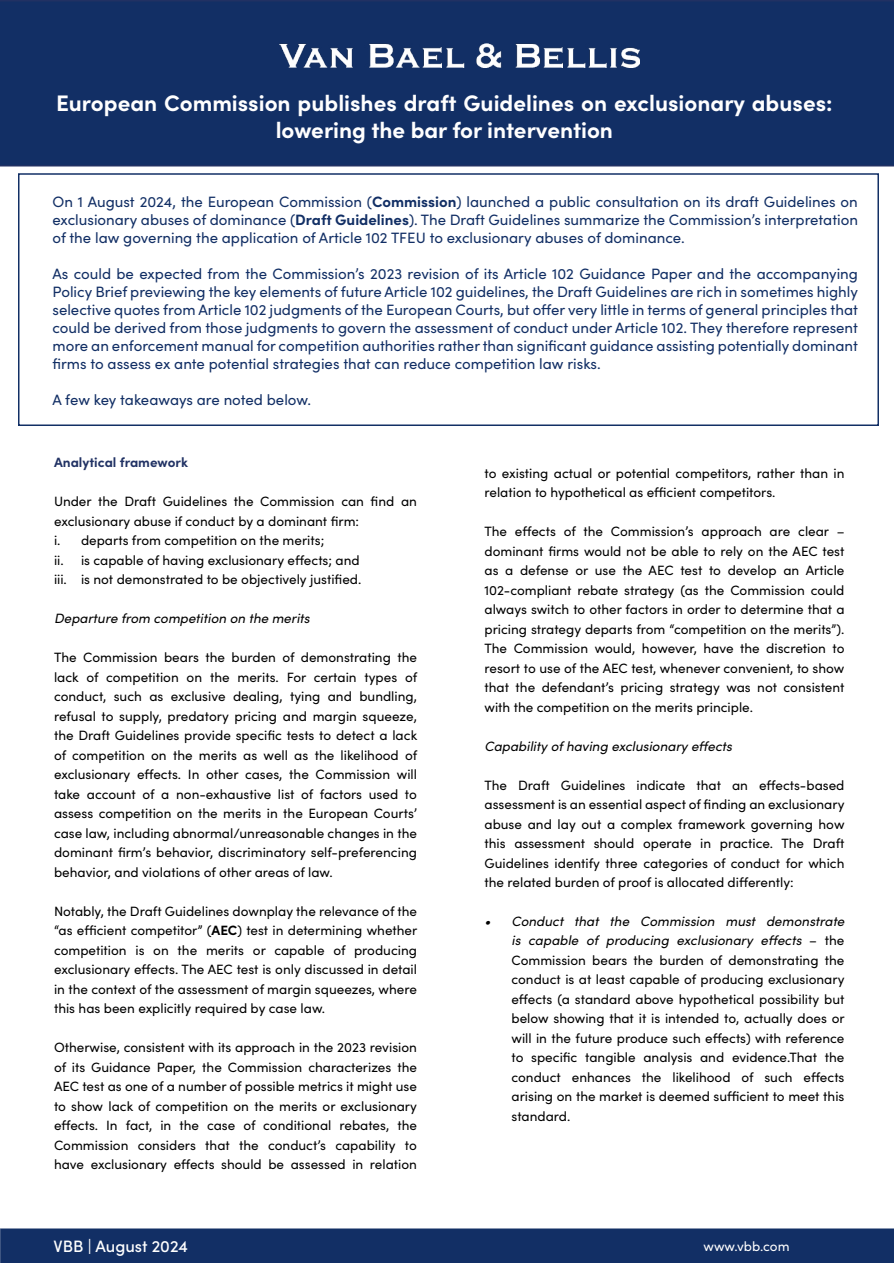
<style>
.page{position:relative;width:894px;height:1263px;background:#fff}
.page>*{position:absolute;margin:0;border:0;box-sizing:border-box;transform-origin:0 0}
.t1{font:700 22.5px/27px "Sofia Pro";color:#fff;text-align:center}
.t2{font:500 16.5px "Sofia Pro";color:#fff}
.t3{font:15px/18px "Sofia Pro";color:#122f65;text-align:justify}
.t4{font:13.5px/19.5px "Sofia Pro";color:#000;text-align:justify}
.t5{font:italic 13.5px "Sofia Pro";color:#000}
.t6{font:700 13.5px "Sofia Pro";color:#213264}
.t7{font:13.5px "Sofia Pro";color:#fff}
.s1{font-weight:700}
.s2{font-style:italic}
</style>
<div class="page">
<svg style="left:0;top:1228px;width:1px;height:35px"></svg>
<div style="left:1px;top:1228px;width:893px;height:35px;background:#122f65;border:2px solid #122f65"></div>
<div style="left:0;top:0;width:894px;height:166px;background:#122f65"></div>
<img style="left:279px;top:44px;width:361px;height:24px">
<div style="left:18px;top:173px;width:861px;height:253px;border:2px solid #122f65"></div>
<h1 class="t1" style="left:56px;top:88px;width:778px">European Commission publishes draft Guidelines on exclusionary abuses: lowering the bar for intervention</h1>
<p class="t3" style="left:52px;top:192px;width:807px">On 1 August 2024, the European Commission (<span class="s1">Commission</span>) launched a public consultation on its draft Guidelines on exclusionary abuses of dominance (<span class="s1">Draft Guidelines</span>). The Draft Guidelines summarize the Commission’s interpretation of the law governing the application of Article 102 TFEU to exclusionary abuses of dominance.</p>
<p class="t3" style="left:52px;top:264px;width:807px">As could be expected from the Commission’s 2023 revision of its Article 102 Guidance Paper and the accompanying Policy Brief previewing the key elements of future Article 102 guidelines, the Draft Guidelines are rich in sometimes highly selective quotes from Article 102 judgments of the European Courts, but offer very little in terms of general principles that could be derived from those judgments to govern the assessment of conduct under Article 102. They therefore represent more an enforcement manual for competition authorities rather than significant guidance assisting potentially dominant firms to assess ex ante potential strategies that can reduce competition law risks.</p>
<p class="t3" style="left:52px;top:390px;width:260px">A few key takeaways are noted below.</p>
<p class="t6" style="left:54px;top:452px;width:136px">Analytical framework</p>
<p class="t4" style="left:54px;top:491px;width:364px;text-align:left">Under the Draft Guidelines the Commission can find an exclusionary abuse if conduct by a dominant firm:<br>i. departs from competition on the merits;<br>ii. is capable of having exclusionary effects; and<br>iii. is not demonstrated to be objectively justified.</p>
<p class="t5" style="left:54px;top:609px;width:257px">Departure from competition on the merits</p>
<p class="t4" style="left:54px;top:647px;width:365px">The Commission bears the burden of demonstrating the lack of competition on the merits. For certain types of conduct, such as exclusive dealing, tying and bundling, refusal to supply, predatory pricing and margin squeeze, the Draft Guidelines provide specific tests to detect a lack of competition on the merits as well as the likelihood of exclusionary effects. In other cases, the Commission will take account of a non-exhaustive list of factors used to assess competition on the merits in the European Courts’ case law, including abnormal/unreasonable changes in the dominant firm’s behavior, discriminatory self-preferencing behavior, and violations of other areas of law.</p>
<p class="t4" style="left:54px;top:900px;width:365px">Notably, the Draft Guidelines downplay the relevance of the “as efficient competitor” (<span class="s1">AEC</span>) test in determining whether competition is on the merits or capable of producing exclusionary effects. The AEC test is only discussed in detail in the context of the assessment of margin squeezes, where this has been explicitly required by case law.</p>
<p class="t4" style="left:54px;top:1037px;width:365px">Otherwise, consistent with its approach in the 2023 revision of its Guidance Paper, the Commission characterizes the AEC test as one of a number of possible metrics it might use to show lack of competition on the merits or exclusionary effects. In fact, in the case of conditional rebates, the Commission considers that the conduct’s capability to have exclusionary effects should be assessed in relation</p>
<p class="t2" style="left:54px;top:1234px;width:136px">VBB | August 2024</p>
<p class="t4" style="left:485px;top:462px;width:362px">to existing actual or potential competitors, rather than in relation to hypothetical as efficient competitors.</p>
<p class="t4" style="left:485px;top:521px;width:362px">The effects of the Commission’s approach are clear – dominant firms would not be able to rely on the AEC test as a defense or use the AEC test to develop an Article 102-compliant rebate strategy (as the Commission could always switch to other factors in order to determine that a pricing strategy departs from “competition on the merits”).<br>The Commission would, however, have the discretion to resort to use of the AEC test, whenever convenient, to show that the defendant’s pricing strategy was not consistent with the competition on the merits principle.</p>
<p class="t5" style="left:485px;top:736px;width:249px">Capability of having exclusionary effects</p>
<p class="t4" style="left:485px;top:774px;width:362px">The Draft Guidelines indicate that an effects-based assessment is an essential aspect of finding an exclusionary abuse and lay out a complex framework governing how this assessment should operate in practice. The Draft Guidelines identify three categories of conduct for which the related burden of proof is allocated differently:</p>
<p class="t4" style="left:512px;top:911px;width:335px;text-indent:-27px"><span class="s2">• Conduct that the Commission must demonstrate is capable of producing exclusionary effects</span> – the Commission bears the burden of demonstrating the conduct is at least capable of producing exclusionary effects (a standard above hypothetical possibility but below showing that it is intended to, actually does or will in the future produce such effects) with reference to specific tangible analysis and evidence.That the conduct enhances the likelihood of such effects arising on the market is deemed sufficient to meet this standard.</p>
<p class="t7" style="left:703px;top:1237px;width:88px">www.vbb.com</p>
</div>
